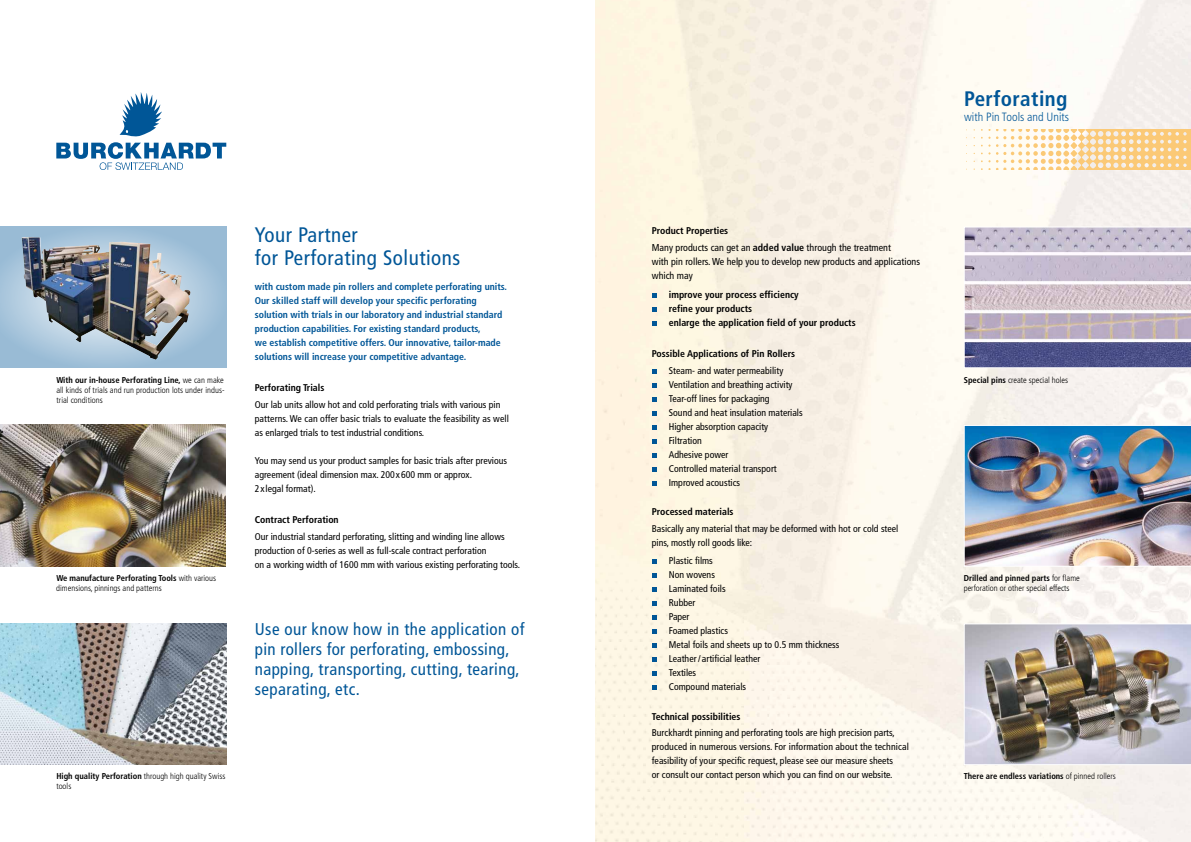
<style>
.page{position:relative;width:1191px;height:842px;background:#fff}
.page>*{position:absolute;margin:0;border:0;box-sizing:border-box;transform-origin:0 0}
.t1{font:condensed 21px/23px "Frutiger";letter-spacing:.025em;color:#005697}
.t2{font:700 condensed 21px "Frutiger";letter-spacing:.02em;color:#005697}
.t3{font:condensed 17px/20px "Frutiger";letter-spacing:.025em;color:#005697}
.t4{font:300 condensed 12px "Frutiger";color:#005697}
.t5{font:condensed 10px/14px "Frutiger";color:#000}
.t6{font:condensed 9.8px/14px "Frutiger";color:#000}
.t7{font:700 condensed 9.8px/14px "Frutiger";color:#005697}
.t8{font:700 condensed 9.8px/14px "Frutiger";color:#000}
.t9{font:300 condensed 8.5px/10px "Frutiger";color:#000}
.t10{font:700 condensed 8.5px "Frutiger";color:#000}
.s1{font-weight:700}
.s2{font-weight:300}
</style>
<div class="page">
<img style="left:595px;top:0;width:596px;height:842px">
<svg style="left:0;top:226px;width:226px;height:142px;background:#9fbfd7"></svg>
<img style="left:22px;top:237px;width:168px;height:123px">
<svg style="left:653px;top:481px;width:4px;height:5px"></svg>
<svg style="left:653px;top:658px;width:4px;height:4px"></svg>
<svg style="left:653px;top:644px;width:4px;height:4px"></svg>
<svg style="left:653px;top:630px;width:4px;height:4px"></svg>
<svg style="left:653px;top:616px;width:4px;height:4px"></svg>
<svg style="left:653px;top:602px;width:4px;height:4px"></svg>
<svg style="left:653px;top:588px;width:4px;height:4px"></svg>
<svg style="left:653px;top:574px;width:4px;height:4px"></svg>
<svg style="left:653px;top:560px;width:4px;height:4px"></svg>
<svg style="left:653px;top:467px;width:4px;height:5px"></svg>
<svg style="left:653px;top:453px;width:4px;height:5px"></svg>
<svg style="left:653px;top:439px;width:4px;height:5px"></svg>
<svg style="left:653px;top:425px;width:4px;height:5px"></svg>
<svg style="left:653px;top:411px;width:4px;height:5px"></svg>
<svg style="left:653px;top:397px;width:4px;height:5px"></svg>
<svg style="left:653px;top:383px;width:4px;height:5px"></svg>
<svg style="left:653px;top:369px;width:4px;height:5px"></svg>
<svg style="left:653px;top:293px;width:4px;height:5px"></svg>
<svg style="left:653px;top:307px;width:4px;height:5px"></svg>
<svg style="left:653px;top:321px;width:4px;height:5px"></svg>
<svg style="left:653px;top:672px;width:4px;height:4px"></svg>
<svg style="left:653px;top:686px;width:4px;height:4px"></svg>
<svg style="left:963px;top:226px;width:228px;height:142px;background:#b7afc2"></svg>
<img style="left:0;top:425px;width:226px;height:142px">
<img style="left:0;top:623px;width:226px;height:142px">
<svg style="left:56px;top:92px;width:170px;height:78px"></svg>
<img style="left:963px;top:623px;width:228px;height:142px">
<img style="left:963px;top:425px;width:228px;height:142px">
<svg style="left:988px;top:145px;width:2px;height:17px"></svg>
<svg style="left:996px;top:130px;width:195px;height:39px"></svg>
<h1 class="t2" style="left:964px;top:86px;width:105px">Perforating</h1>
<p class="t4" style="left:964px;top:110px;width:106px">with Pin Tools and Units</p>
<p class="t8" style="left:652px;top:223px;width:78px">Product Properties</p>
<p class="t5" style="left:652px;top:240px;width:270px">Many products can get an <span class="s1">added value</span> through the treatment<br>with pin rollers.We help you to develop new products and applications which may</p>
<p class="t8" style="left:669px;top:287px;width:188px">improve your process efficiency<br>refine your products<br>enlarge the application field of your products</p>
<p class="t8" style="left:652px;top:346px;width:145px">Possible Applications of Pin Rollers</p>
<p class="t6" style="left:669px;top:363px;width:135px">Steam- and water permeability<br>Ventilation and breathing activity<br>Tear-off lines for packaging<br>Sound and heat insulation materials<br>Higher absorption capacity<br>Filtration<br>Adhesive power<br>Controlled material transport<br>Improved acoustics</p>
<p class="t8" style="left:652px;top:505px;width:83px">Processed materials</p>
<p class="t6" style="left:652px;top:522px;width:248px">Basically any material that may be deformed with hot or cold steel pins, mostly roll goods like:</p>
<p class="t6" style="left:669px;top:554px;width:172px">Plastic films<br>Non wovens<br>Laminated foils<br>Rubber<br>Paper<br>Foamed plastics<br>Metal foils and sheets up to 0.5 mm thickness<br>Leather/ artificial leather<br>Textiles<br>Compound materials</p>
<p class="t8" style="left:652px;top:709px;width:90px">Technical possibilities</p>
<p class="t6" style="left:652px;top:726px;width:258px">Burckhardt pinning and perforating tools are high precision parts, produced in numerous versions. For information about the technical feasibility of your specific request, please see our measure sheets<br>or consult our contact person which you can find on our website.</p>
<h1 class="t1" style="left:255px;top:223px;width:207px">Your Partner<br>for Perforating Solutions</h1>
<p class="t7" style="left:255px;top:280px;width:254px">with custom made pin rollers and complete perforating units.<br>Our skilled staff will develop your specific perforating solution with trials in our laboratory and industrial standard production capabilities. For existing standard products,<br>we establish competitive offers. Our innovative, tailor-made solutions will increase your competitive advantage.</p>
<p class="t8" style="left:255px;top:381px;width:71px">Perforating Trials</p>
<p class="t6" style="left:255px;top:398px;width:256px">Our lab units allow hot and cold perforating trials with various pin patterns. We can offer basic trials to evaluate the feasibility as well as enlarged trials to test industrial conditions.</p>
<p class="t6" style="left:255px;top:454px;width:254px">You may send us your product samples for basic trials after previous agreement (ideal dimension max. 200x600 mm or approx.<br>2xlegal format).</p>
<p class="t8" style="left:255px;top:513px;width:85px">Contract Perforation</p>
<p class="t6" style="left:255px;top:530px;width:267px">Our industrial standard perforating, slitting and winding line allows production of 0-series as well as full-scale contract perforation<br>on a working width of 1600 mm with various existing perforating tools.</p>
<p class="t9" style="left:56px;top:375px;width:170px;text-align:justify"><span class="s1">With our in-house Perforating Line,</span> we can make all kinds of trials and run production lots under indus&shy;trial conditions</p>
<p class="t9" style="left:963px;top:375px;width:106px"><span class="s1">Special pins</span> create special holes</p>
<p class="t9" style="left:56px;top:573px;width:161px"><span class="s1">We manufacture Perforating Tools</span> with various dimensions, pinnings and patterns</p>
<p class="t9" style="left:963px;top:573px;width:118px"><span class="s1">Drilled and pinned parts</span> for flame perforation or other special effects</p>
<h2 class="t3" style="left:255px;top:619px;width:271px">Use our know how in the application of pin rollers for perforating, embossing, napping, transporting, cutting, tearing, separating, etc.</h2>
<p class="t9" style="left:56px;top:771px;width:170px"><span class="s1">High quality Perforation</span> through high quality Swiss tools</p>
<p class="t10" style="left:963px;top:770px;width:154px">There are endless variations <span class="s2">of pinned rollers</span></p>
</div>
